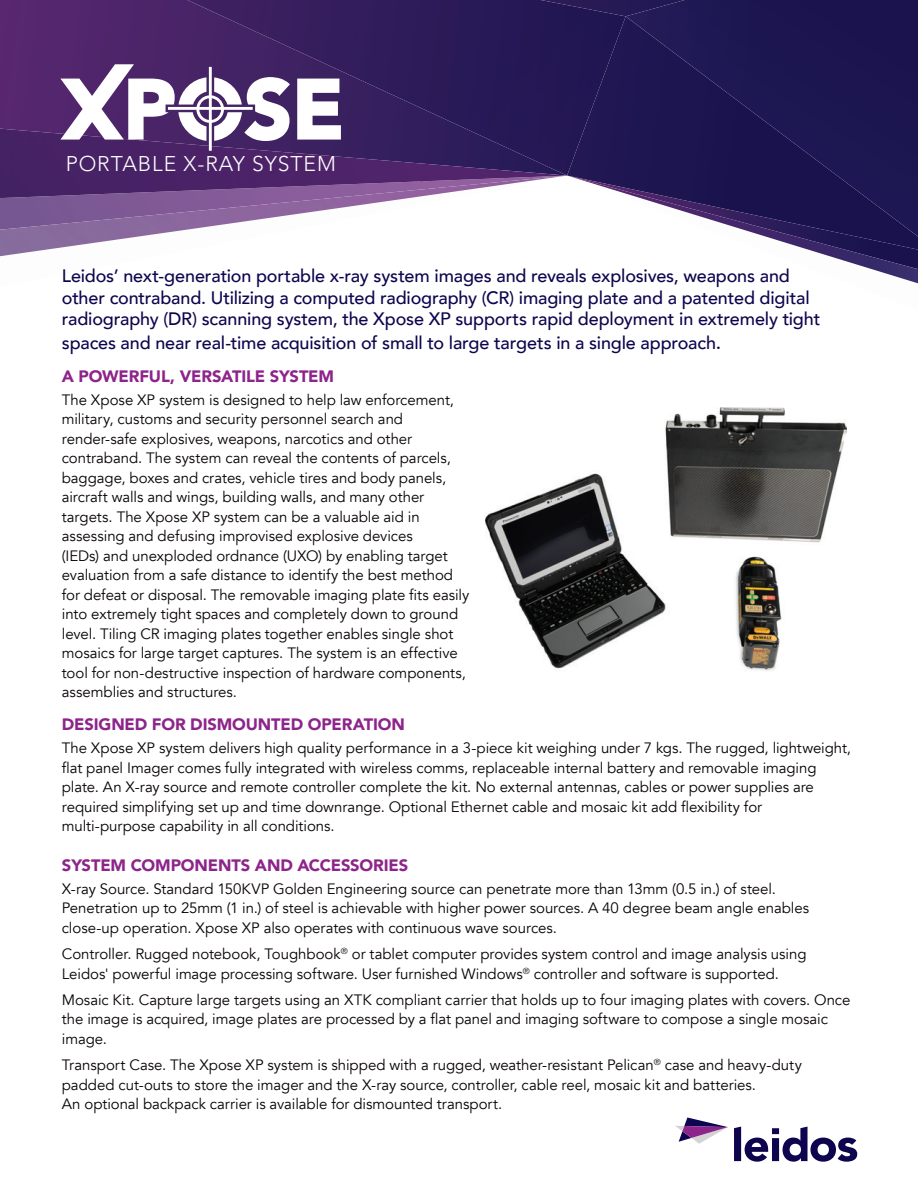
<style>
.page{position:relative;width:918px;height:1188px;background:#fff}
.page>*{position:absolute;margin:0;border:0;box-sizing:border-box;transform-origin:0 0}
.t1{font:500 49.5px "Avenir";letter-spacing:-.02em;color:#fff}
.t2{font:300 21.15px "Avenir";letter-spacing:.045em;color:#fff}
.t3{font:500 18px/21.6px "Avenir";letter-spacing:-.01em;color:#0d054e}
.t4{font:900 16.5px "Avenir";letter-spacing:-.01em;color:#8d248b}
.t5{font:15px/19.5px "Avenir";letter-spacing:-.005em;color:#080302}
.s1{font-size:19.5px}
</style>
<div class="page">
<svg style="left:0;top:0;width:187px;height:129px;background:#51256c"></svg>
<img style="left:187px;top:0;width:439px;height:176px">
<img style="left:0;top:129px;width:567px;height:47px">
<img style="left:0;top:176px;width:564px;height:80px">
<img style="left:541px;top:0;width:85px;height:16px">
<img style="left:569px;top:176px;width:349px;height:107px">
<img style="left:626px;top:0;width:292px;height:237px">
<img style="left:485px;top:407px;width:362px;height:264px">
<svg style="left:297px;top:79px;width:44px;height:61px"></svg>
<svg style="left:60px;top:64px;width:230px;height:87px"></svg>
<svg style="left:734px;top:1127px;width:123px;height:35px"></svg>
<svg style="left:676px;top:1118px;width:52px;height:26px"></svg>
<h1 class="t1" style="left:61px;top:109px;width:174px">sit amet</h1>
<h2 class="t2" style="left:66px;top:151px;width:272px">PORTABLE X-RAY SYSTEM</h2>
<p class="t3" style="left:62px;top:264px;width:760px">Leidos’ next-generation portable x-ray system images and reveals explosives, weapons and other contraband. Utilizing a computed radiography (CR) imaging plate and a patented digital radiography (DR) scanning system, the Xpose XP supports rapid deployment in extremely tight</p>
<p class="t3" style="left:62px;top:331px;width:661px">spaces and near real-time acquisition of small to large targets in a single approach<span class="s1">.</span></p>
<p class="t4" style="left:62px;top:362px;width:274px">A POWERFUL, VERSATILE SYSTEM</p>
<p class="t5" style="left:62px;top:390px;width:409px">The Xpose XP system is designed to help law enforcement, military, customs and security personnel search and render-safe explosives, weapons, narcotics and other contraband. The system can reveal the contents of parcels, baggage, boxes and crates, vehicle tires and body panels, aircraft walls and wings, building walls, and many other targets. The Xpose XP system can be a valuable aid in assessing and defusing improvised explosive devices<br>(IEDs) and unexploded ordnance (UXO) by enabling target evaluation from a safe distance to identify the best method for defeat or disposal. The removable imaging plate fits easily into extremely tight spaces and completely down to ground level. Tiling CR imaging plates together enables single shot mosaics for large target captures. The system is an effective tool for non-destructive inspection of hardware components, assemblies and structures.</p>
<p class="t4" style="left:62px;top:710px;width:345px">DESIGNED FOR DISMOUNTED OPERATION</p>
<p class="t5" style="left:62px;top:738px;width:791px">The Xpose XP system delivers high quality performance in a 3-piece kit weighing under 7 kgs. The rugged, lightweight, flat panel Imager comes fully integrated with wireless comms, replaceable internal battery and removable imaging plate. An X-ray source and remote controller complete the kit. No external antennas, cables or power supplies are required simplifying set up and time downrange. Optional Ethernet cable and mosaic kit add flexibility for multi-purpose capability in all conditions.</p>
<p class="t4" style="left:62px;top:851px;width:348px">SYSTEM COMPONENTS AND ACCESSORIES</p>
<p class="t5" style="left:62px;top:879px;width:749px">X-ray Source. Standard 150KVP Golden Engineering source can penetrate more than 13mm (0.5 in.) of steel.<br>Penetration up to 25mm (1 in.) of steel is achievable with higher power sources. A 40 degree beam angle enables close-up operation. Xpose XP also operates with continuous wave sources.</p>
<p class="t5" style="left:62px;top:944px;width:746px">Controller. Rugged notebook, Toughbook<sup>®</sup> or tablet computer provides system control and image analysis using<br>Leidos' powerful image processing software. User furnished Windows<sup>®</sup> controller and software is supported.</p>
<p class="t5" style="left:62px;top:990px;width:790px">Mosaic Kit. Capture large targets using an XTK compliant carrier that holds up to four imaging plates with covers. Once the image is acquired, image plates are processed by a flat panel and imaging software to compose a single mosaic image.</p>
<p class="t5" style="left:62px;top:1055px;width:742px">Transport Case. The Xpose XP system is shipped with a rugged, weather-resistant Pelican<sup>®</sup> case and heavy-duty padded cut-outs to store the imager and the X-ray source, controller, cable reel, mosaic kit and batteries.<br>An optional backpack carrier is available for dismounted transport.</p>
</div>
